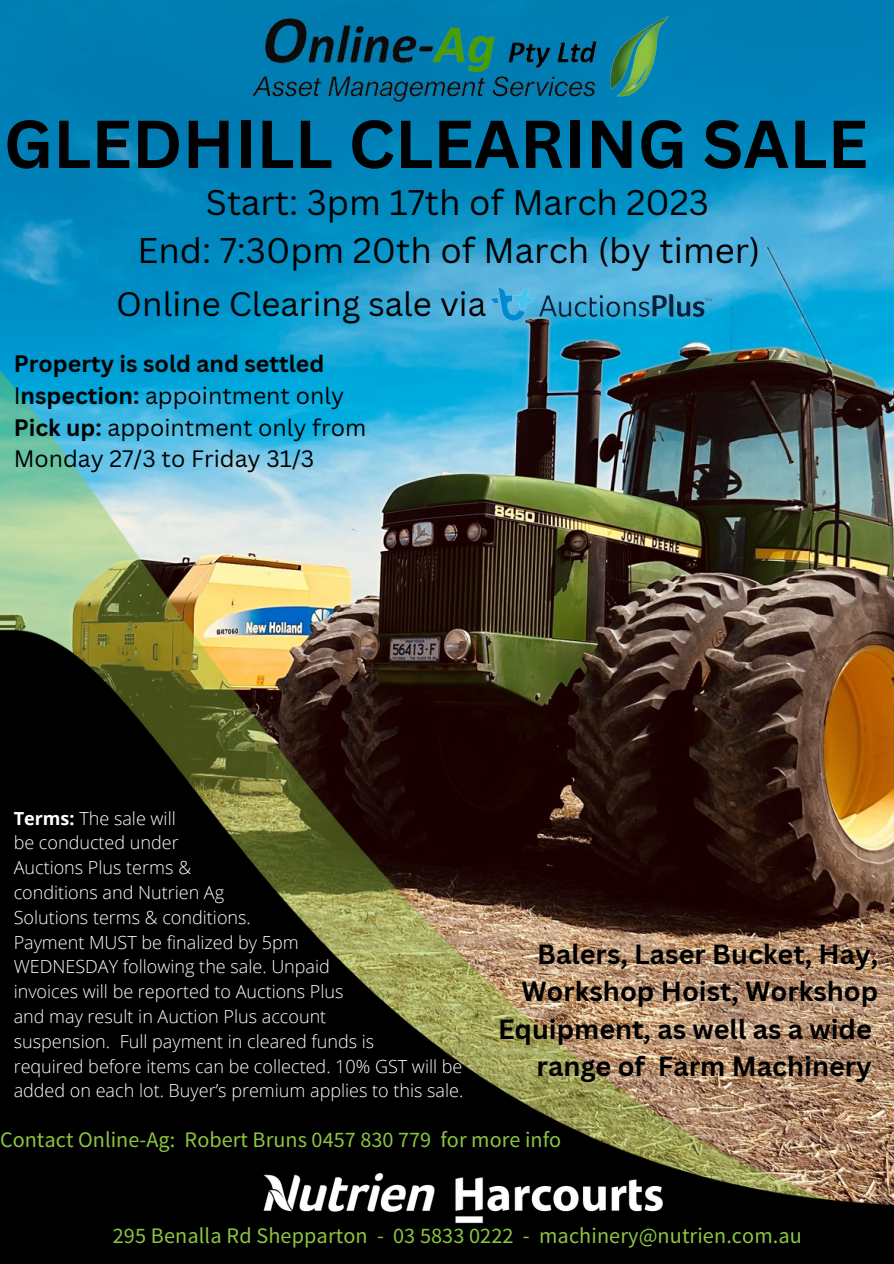
<style>
.page{position:relative;width:894px;height:1264px;background:#fff}
.page>*{position:absolute;margin:0;border:0;box-sizing:border-box;transform-origin:0 0}
.t1{font:700 66.15px "Canva Sans";color:#000}
.t2{font:34.65px/47.8px "Canva Sans";color:#000;text-align:center}
.t3{font:33px "Canva Sans";color:#000}
.t4{font:700 27px/37.2px "Canva Sans";color:#000;text-align:right}
.t5{font:23.1px/31.5px "Canva Sans";color:#000}
.t6{font:22.2px "Source Sans Pro";letter-spacing:.005em;color:#8bc53f}
.t7{font:300 18px/24.8px "Open Sans";color:#fff}
.s1{font-weight:700}
</style>
<div class="page">
<img style="left:0;top:0;width:893px;height:310px">
<img style="left:0;top:310px;width:893px;height:953px">
<img style="left:193px;top:1140px;width:533px;height:115px">
<img style="left:242px;top:0;width:430px;height:102px">
<img style="left:491px;top:288px;width:220px;height:33px">
<h1 class="t1" style="left:4px;top:97px;width:865px">GLEDHILL CLEARING SALE</h1>
<h2 class="t2" style="left:137px;top:178px;width:624px">Start: 3pm 17th of March 2023<br>End: 7:30pm 20th of March (by timer)</h2>
<h3 class="t3" style="left:116px;top:281px;width:371px">Online Clearing sale via</h3>
<p class="t5" style="left:14px;top:348px;width:354px"><span class="s1">Property is sold and settled<br></span>I<span class="s1">nspection:</span> appointment only<br><span class="s1">Pick up:</span> appointment only from<br>Monday 27/3 to Friday 31/3</p>
<p class="t7" style="left:14px;top:805px;width:451px"><span class="s1">Terms:</span> The sale will<br>be conducted under<br>Auctions Plus terms &amp;<br>conditions and Nutrien Ag<br>Solutions terms &amp; conditions.<br>Payment MUST be finalized by 5pm<br>WEDNESDAY following the sale. Unpaid<br>invoices will be reported to Auctions Plus<br>and may result in Auction Plus account<br>suspension. Full payment in cleared funds is<br>required before items can be collected. 10% GST will be added on each lot. Buyer’s premium applies to this sale.</p>
<h3 class="t4" style="left:498px;top:935px;width:381px">Balers, Laser Bucket, Hay,<br>Workshop Hoist, Workshop<br>Equipment, as well as a wide range of Farm Machinery</h3>
<p class="t6" style="left:0;top:1124px;width:562px">Contact Online-Ag: Robert Bruns 0457 830 779 for more info</p>
<p class="t6" style="left:113px;top:1221px;width:690px">295 Benalla Rd Shepparton - 03 5833 0222 - machinery@nutrien.com.au</p>
</div>
